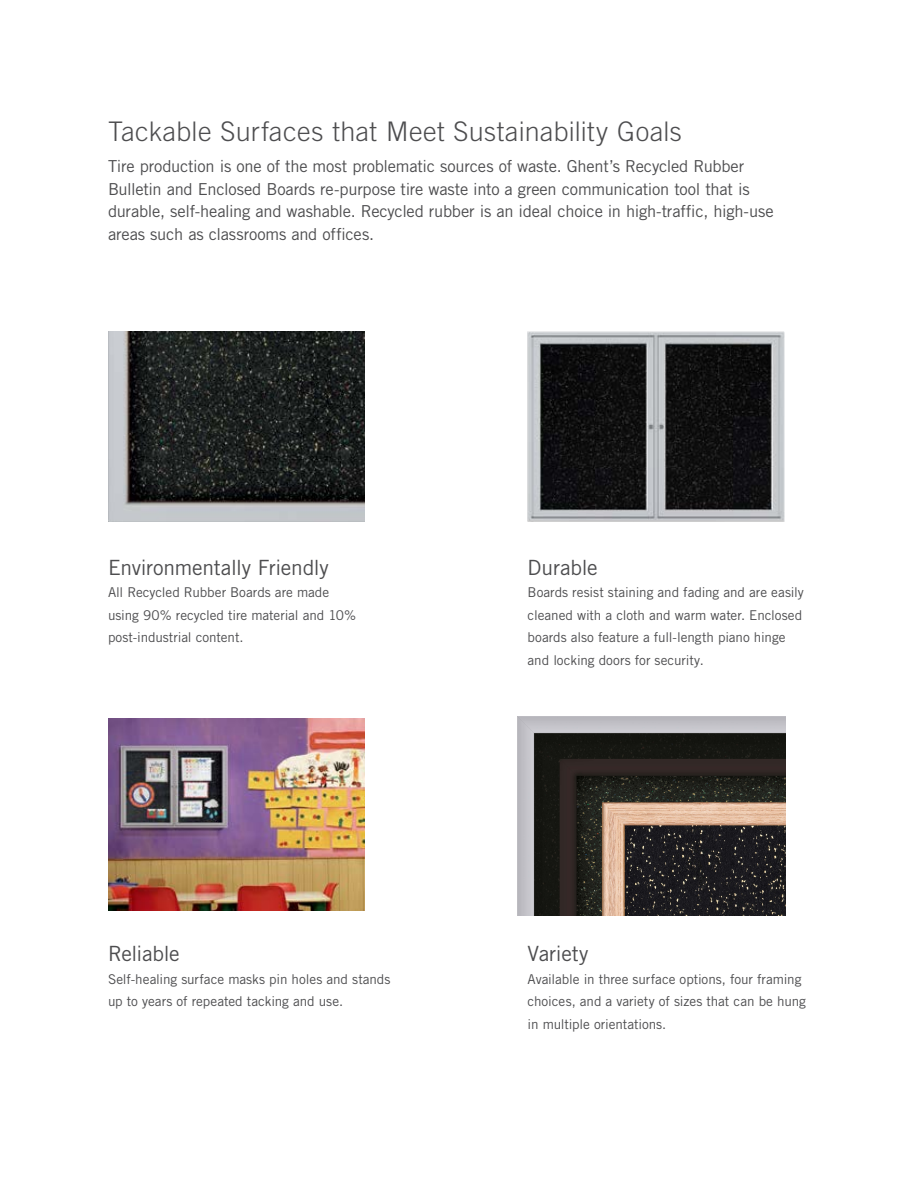
<style>
.page{position:relative;width:918px;height:1188px;background:#fff}
.page>*{position:absolute;margin:0;border:0;box-sizing:border-box;transform-origin:0 0}
.t1{font:300 27px "Trade Gothic LT Std";letter-spacing:.01em;color:#4d4d4f}
.t2{font:21px "Trade Gothic LT Std";letter-spacing:-.015em;color:#4d4d4f}
.t3{font:16.5px/22.5px "Trade Gothic LT Std";letter-spacing:-.015em;color:#4d4d4f}
.t4{font:13.5px/22.5px "Trade Gothic LT Std";letter-spacing:-.005em;color:#4d4d4f}
</style>
<div class="page">
<img style="left:528px;top:332px;width:256px;height:189px">
<img style="left:108px;top:332px;width:256px;height:189px">
<img style="left:108px;top:719px;width:256px;height:191px">
<img style="left:518px;top:717px;width:267px;height:198px">
<h1 class="t1" style="left:108px;top:115px;width:575px">Tackable Surfaces that Meet Sustainability Goals</h1>
<p class="t3" style="left:108px;top:155px;width:667px">Tire production is one of the most problematic sources of waste. Ghent’s Recycled Rubber Bulletin and Enclosed Boards re-purpose tire waste into a green communication tool that is durable, self-healing and washable. Recycled rubber is an ideal choice in high-traffic, high-use areas such as classrooms and offices.</p>
<h2 class="t2" style="left:108px;top:554px;width:222px">Environmentally Friendly</h2>
<p class="t4" style="left:108px;top:581px;width:250px">All Recycled Rubber Boards are made using 90% recycled tire material and 10% post-industrial content.</p>
<h2 class="t2" style="left:108px;top:941px;width:73px">Reliable</h2>
<p class="t4" style="left:108px;top:968px;width:284px">Self-healing surface masks pin holes and stands up to years of repeated tacking and use.</p>
<h2 class="t2" style="left:528px;top:554px;width:72px">Durable</h2>
<p class="t4" style="left:528px;top:581px;width:278px">Boards resist staining and fading and are easily cleaned with a cloth and warm water. Enclosed boards also feature a full-length piano hinge and locking doors for security.</p>
<h2 class="t2" style="left:528px;top:941px;width:62px">Variety</h2>
<p class="t4" style="left:528px;top:968px;width:280px">Available in three surface options, four framing choices, and a variety of sizes that can be hung in multiple orientations.</p>
</div>
